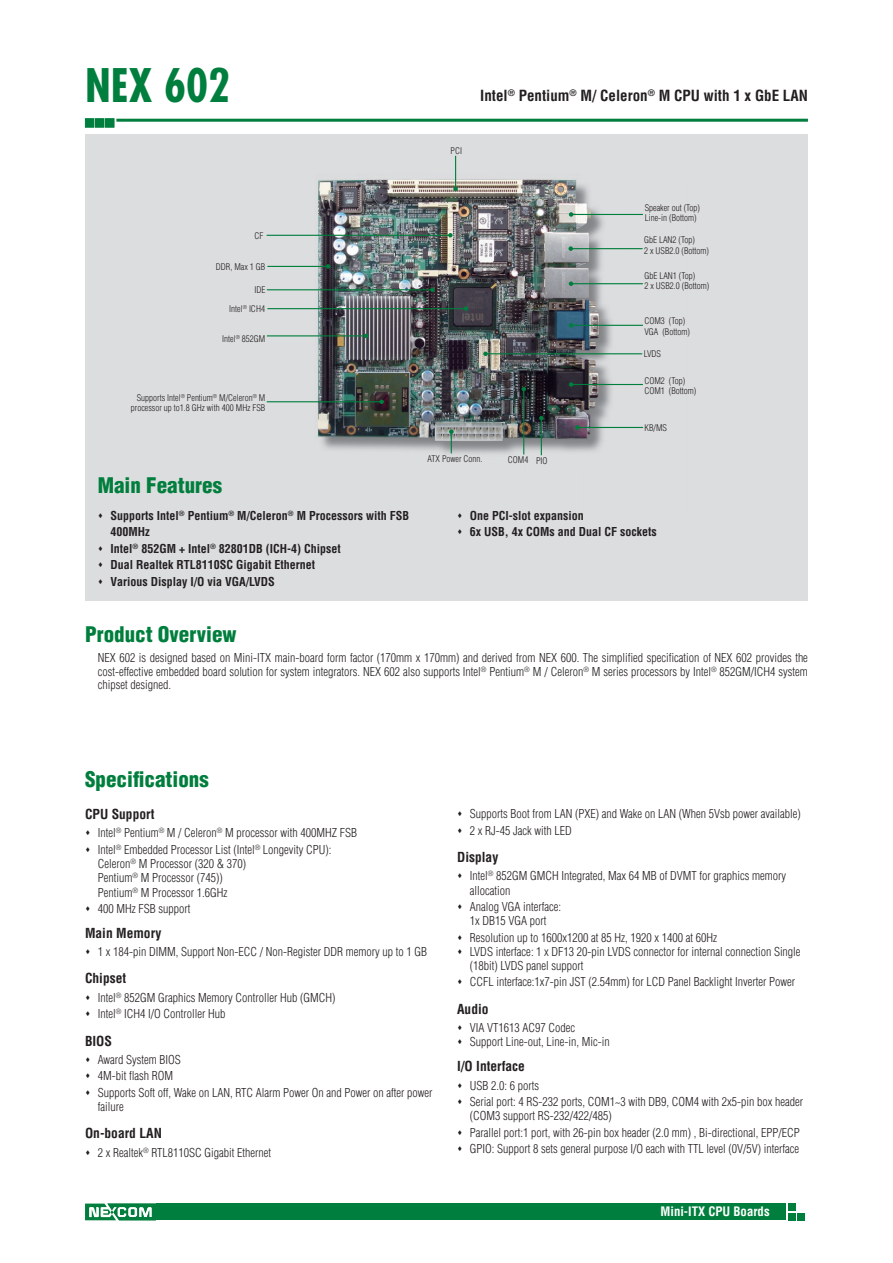
<style>
.page{position:relative;width:893px;height:1263px;background:#fff}
.page>*{position:absolute;margin:0;border:0;box-sizing:border-box;transform-origin:0 0}
.t1{font:700 condensed 45px "Futura";color:#007e3d}
.t2{font:900 condensed 21px "Helvetica";color:#007e3d}
.t3{font:700 condensed 15px "Helvetica";color:#231f20}
.t4{font:700 condensed 13.5px "Helvetica";color:#231f20}
.t5{font:700 condensed 12.75px "Helvetica";color:#fff}
.t6{font:300 condensed 12px/16.4px "Helvetica";color:#231f20}
.t7{font:700 condensed 12px/16.5px "Helvetica";color:#231f20}
.t8{font:300 condensed 9px/10.4px "Helvetica";color:#231f20}
</style>
<div class="page">
<svg style="left:85px;top:1203px;width:71px;height:17px"></svg>
<div style="left:156px;top:1203px;width:630px;height:17px;background:#007e3d"></div>
<div style="left:788px;top:1203px;width:7px;height:7px;background:#007e3d"></div>
<div style="left:788px;top:1213px;width:7px;height:7px;background:#007e3d"></div>
<div style="left:797px;top:1213px;width:7px;height:7px;background:#007e3d"></div>
<div style="left:85px;top:135px;width:723px;height:466px;background:#dcdddf"></div>
<hr style="left:116px;top:119px;width:692px;height:3px;background:#007e3d">
<div style="left:85px;top:118px;width:9px;height:10px;background:#007e3d;border:1px solid #007e3d"></div>
<div style="left:95px;top:118px;width:9px;height:10px;background:#007e3d;border:1px solid #007e3d"></div>
<div style="left:105px;top:118px;width:9px;height:10px;background:#007e3d;border:1px solid #007e3d"></div>
<img style="left:318px;top:157px;width:258px;height:52px">
<img style="left:280px;top:209px;width:39px;height:228px">
<img style="left:319px;top:180px;width:310px;height:276px">
<hr style="left:267px;top:266px;width:61px;height:1px;background:#007e3d">
<svg style="left:326px;top:264px;width:4px;height:5px"></svg>
<hr style="left:267px;top:289px;width:165px;height:1px;background:#007e3d">
<svg style="left:430px;top:288px;width:5px;height:4px"></svg>
<hr style="left:267px;top:308px;width:199px;height:1px;background:#007e3d">
<svg style="left:464px;top:306px;width:4px;height:5px"></svg>
<svg style="left:449px;top:429px;width:5px;height:24px"></svg>
<hr style="left:267px;top:401px;width:115px;height:1px;background:#007e3d">
<svg style="left:379px;top:399px;width:5px;height:5px"></svg>
<hr style="left:455px;top:156px;width:1px;height:33px;background:#007e3d">
<svg style="left:453px;top:187px;width:5px;height:4px"></svg>
<hr style="left:267px;top:335px;width:99px;height:1px;background:#007e3d">
<svg style="left:364px;top:334px;width:4px;height:4px"></svg>
<hr style="left:267px;top:235px;width:183px;height:1px;background:#007e3d">
<svg style="left:448px;top:233px;width:5px;height:5px"></svg>
<hr style="left:571px;top:384px;width:72px;height:1px;background:#007e3d">
<svg style="left:569px;top:382px;width:4px;height:5px"></svg>
<hr style="left:571px;top:325px;width:72px;height:1px;background:#007e3d">
<svg style="left:569px;top:323px;width:4px;height:5px"></svg>
<hr style="left:571px;top:283px;width:72px;height:1px;background:#007e3d">
<svg style="left:569px;top:281px;width:4px;height:5px"></svg>
<hr style="left:571px;top:248px;width:72px;height:1px;background:#007e3d">
<svg style="left:568px;top:246px;width:5px;height:5px"></svg>
<hr style="left:571px;top:214px;width:72px;height:1px;background:#007e3d">
<svg style="left:569px;top:212px;width:4px;height:5px"></svg>
<hr style="left:541px;top:418px;width:1px;height:37px;background:#007e3d">
<svg style="left:539px;top:416px;width:5px;height:4px"></svg>
<hr style="left:485px;top:353px;width:157px;height:1px;background:#007e3d">
<svg style="left:483px;top:352px;width:5px;height:4px"></svg>
<hr style="left:577px;top:427px;width:66px;height:1px;background:#007e3d">
<svg style="left:575px;top:425px;width:5px;height:5px"></svg>
<hr style="left:523px;top:389px;width:1px;height:65px;background:#007e3d">
<svg style="left:521px;top:387px;width:5px;height:4px"></svg>
<h1 class="t1" style="left:85px;top:56px;width:147px">NEX 602</h1>
<p class="t8" style="left:255px;top:230px;width:10px">CF</p>
<p class="t8" style="left:216px;top:261px;width:51px">DDR, Max 1 GB</p>
<p class="t8" style="left:254px;top:285px;width:12px">IDE</p>
<p class="t8" style="left:229px;top:304px;width:37px">Intel<sup>®</sup> ICH4</p>
<p class="t8" style="left:222px;top:333px;width:45px">Intel<sup>®</sup> 852GM</p>
<p class="t8" style="left:131px;top:392px;width:136px;text-align:right">Supports Intel<sup>®</sup> Pentium<sup>®</sup> M/Celeron<sup>®</sup> M processor up to1.8 GHz with 400 MHz FSB</p>
<h2 class="t2" style="left:98px;top:472px;width:126px">Main Features</h2>
<p class="t8" style="left:450px;top:145px;width:13px">PCI</p>
<p class="t3" style="left:480px;top:86px;width:329px">Intel<sup>®</sup> Pentium<sup>®</sup> M/ Celeron<sup>®</sup> M CPU with 1 x GbE LAN</p>
<p class="t8" style="left:645px;top:202px;width:57px">Speaker out (Top)<br>Line-in (Bottom)</p>
<p class="t8" style="left:644px;top:235px;width:66px">GbE LAN2 (Top)<br>2 x USB2.0 (Bottom)</p>
<p class="t8" style="left:644px;top:270px;width:66px">GbE LAN1 (Top)<br>2 x USB2.0 (Bottom)</p>
<p class="t8" style="left:644px;top:316px;width:47px">COM3 (Top)<br>VGA (Bottom)</p>
<p class="t8" style="left:644px;top:349px;width:19px">LVDS</p>
<p class="t8" style="left:644px;top:375px;width:53px">COM2 (Top)<br>COM1 (Bottom)</p>
<p class="t8" style="left:645px;top:422px;width:24px">KB/MS</p>
<p class="t8" style="left:428px;top:454px;width:56px">ATX Power Conn.</p>
<p class="t8" style="left:508px;top:455px;width:22px">COM4</p>
<p class="t8" style="left:536px;top:455px;width:13px">PIO</p>
<p class="t7" style="left:111px;top:507px;width:300px">Supports Intel<sup>®</sup> Pentium<sup>®</sup> M/Celeron<sup>®</sup> M Processors with FSB 400MHz<br>Intel<sup>®</sup> 852GM + Intel<sup>®</sup> 82801DB (ICH-4) Chipset<br>Dual Realtek RTL8110SC Gigabit Ethernet<br>Various Display I/O via VGA/LVDS</p>
<p class="t7" style="left:470px;top:507px;width:188px">One PCI-slot expansion<br>6x USB, 4x COMs and Dual CF sockets</p>
<h2 class="t2" style="left:85px;top:621px;width:153px">Product Overview</h2>
<p class="t6" style="left:98px;top:651px;width:712px;line-height:13.5px;text-align:justify">NEX 602 is designed based on Mini-ITX main-board form factor (170mm x 170mm) and derived from NEX 600. The simplified specification of NEX 602 provides the cost-effective embedded board solution for system integrators. NEX 602 also supports Intel<sup>®</sup> Pentium<sup>®</sup> M / Celeron<sup>®</sup> M series processors by Intel<sup>®</sup> 852GM/ICH4 system chipset designed.</p>
<h2 class="t2" style="left:85px;top:767px;width:125px">Specifications</h2>
<p class="t4" style="left:85px;top:806px;width:71px">CPU Support</p>
<p class="t6" style="left:98px;top:825px;width:261px">Intel<sup>®</sup> Pentium<sup>®</sup> M / Celeron<sup>®</sup> M processor with 400MHZ FSB<br>Intel<sup>®</sup> Embedded Processor List (Intel<sup>®</sup> Longevity CPU):</p>
<p class="t6" style="left:98px;top:856px;width:150px;line-height:14.2px">Celeron<sup>®</sup> M Processor (320 &amp; 370)<br>Pentium<sup>®</sup> M Processor (745))<br>Pentium<sup>®</sup> M Processor 1.6GHz</p>
<p class="t6" style="left:98px;top:900px;width:94px">400 MHz FSB support</p>
<p class="t4" style="left:85px;top:925px;width:78px">Main Memory</p>
<p class="t6" style="left:98px;top:944px;width:331px">1 x 184-pin DIMM, Support Non-ECC / Non-Register DDR memory up to 1 GB</p>
<p class="t4" style="left:85px;top:970px;width:43px">Chipset</p>
<p class="t6" style="left:98px;top:989px;width:239px">Intel<sup>®</sup> 852GM Graphics Memory Controller Hub (GMCH)<br>Intel<sup>®</sup> ICH4 I/O Controller Hub</p>
<p class="t4" style="left:85px;top:1032px;width:29px">BIOS</p>
<p class="t6" style="left:98px;top:1051px;width:336px">Award System BIOS<br>4M-bit flash ROM<br>Supports Soft off, Wake on LAN, RTC Alarm Power On and Power on after power</p>
<p class="t6" style="left:98px;top:1098px;width:27px">failure</p>
<p class="t4" style="left:85px;top:1125px;width:78px">On-board LAN</p>
<p class="t6" style="left:98px;top:1144px;width:175px">2 x Realtek<sup>®</sup> RTL8110SC Gigabit Ethernet</p>
<p class="t6" style="left:470px;top:806px;width:333px">Supports Boot from LAN (PXE) and Wake on LAN (When 5Vsb power available)<br>2 x RJ-45 Jack with LED</p>
<p class="t4" style="left:457px;top:849px;width:43px">Display</p>
<p class="t6" style="left:470px;top:869px;width:318px;line-height:14.2px">Intel<sup>®</sup> 852GM GMCH Integrated, Max 64 MB of DVMT for graphics memory allocation</p>
<p class="t6" style="left:470px;top:899px;width:93px;line-height:14.2px">Analog VGA interface:<br>1x DB15 VGA port</p>
<p class="t6" style="left:470px;top:930px;width:332px;line-height:14.2px">Resolution up to 1600x1200 at 85 Hz, 1920 x 1400 at 60Hz<br>LVDS interface: 1 x DF13 20-pin LVDS connector for internal connection Single (18bit) LVDS panel support</p>
<p class="t6" style="left:470px;top:974px;width:327px">CCFL interface:1x7-pin JST (2.54mm) for LCD Panel Backlight Inverter Power</p>
<p class="t4" style="left:457px;top:1000px;width:33px">Audio</p>
<p class="t6" style="left:470px;top:1020px;width:141px;line-height:14.2px">VIA VT1613 AC97 Codec<br>Support Line-out, Line-in, Mic-in</p>
<p class="t4" style="left:457px;top:1058px;width:69px">I/O Interface</p>
<p class="t6" style="left:470px;top:1077px;width:335px">USB 2.0: 6 ports<br>Serial port: 4 RS-232 ports, COM1~3 with DB9, COM4 with 2x5-pin box header</p>
<p class="t6" style="left:470px;top:1108px;width:331px">(COM3 support RS-232/422/485)<br>Parallel port:1 port, with 26-pin box header (2.0 mm) , Bi-directional, EPP/ECP<br>GPIO: Support 8 sets general purpose I/O each with TTL level (0V/5V) interface</p>
<p class="t5" style="left:661px;top:1204px;width:111px">Mini-ITX CPU Boards</p>
</div>
